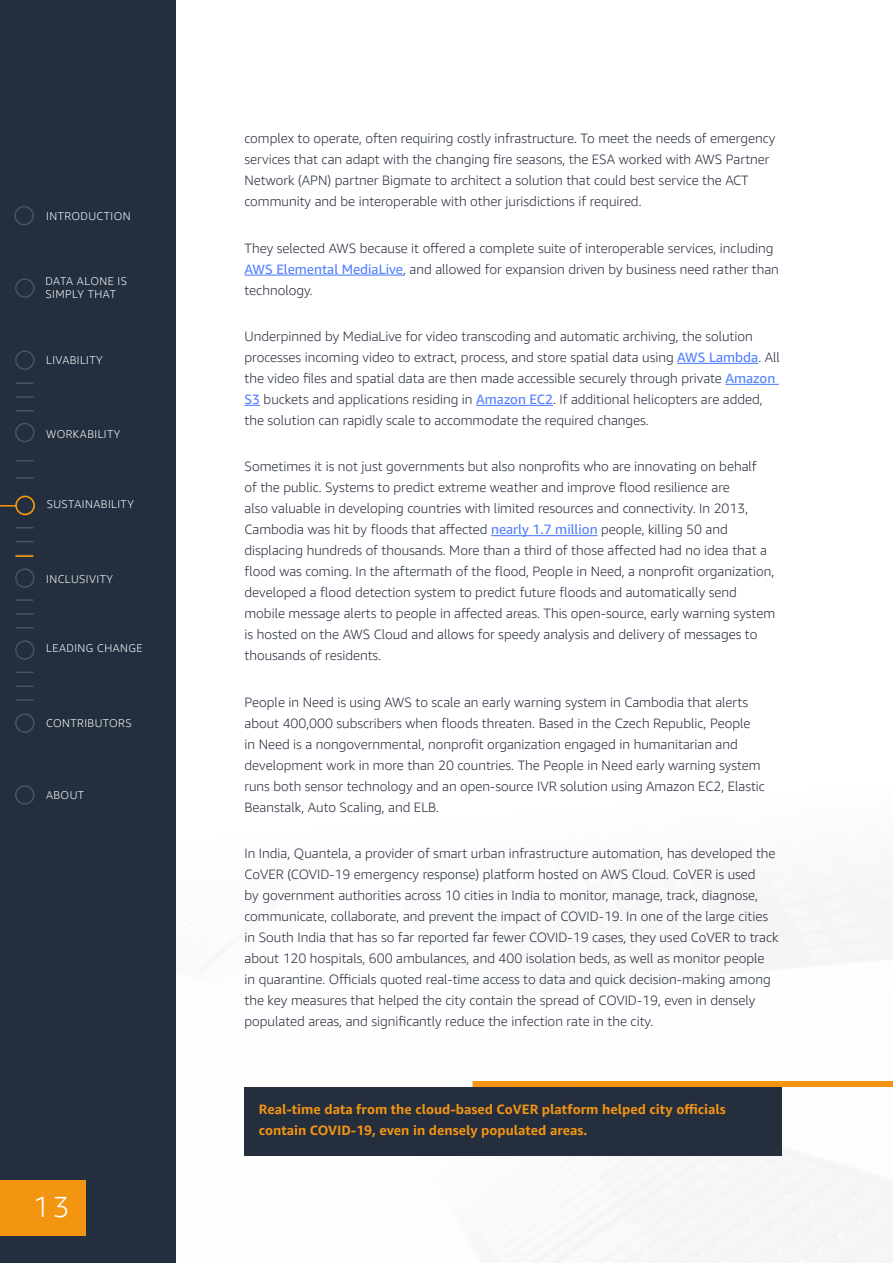
<style>
.page{position:relative;width:893px;height:1263px;background:#fff}
.page>*{position:absolute;margin:0;border:0;box-sizing:border-box;transform-origin:0 0}
.t1{font:300 29.1px "Amazon Ember";color:#fff}
.t2{font:300 13.5px/21px "Amazon Ember";color:#23293a}
.t3{font:700 13.5px/21px "Amazon Ember";color:#f49512}
.t4{font:300 11.25px/13.5px "Amazon Ember";letter-spacing:.04em;color:#fff}
.s1{font-weight:400;color:#527fff}
</style>
<div class="page">
<img style="left:244px;top:891px;width:649px;height:372px">
<div style="left:0;top:0;width:176px;height:1263px;background:#232f3e"></div>
<hr style="left:244px;top:275px;width:159px;height:1px;background:#527fff">
<hr style="left:677px;top:363px;width:81px;height:1px;background:#527fff">
<hr style="left:725px;top:384px;width:54px;height:1px;background:#527fff">
<svg style="left:244px;top:405px;width:16px;height:1px"></svg>
<hr style="left:476px;top:405px;width:77px;height:1px;background:#527fff">
<hr style="left:491px;top:535px;width:107px;height:1px;background:#527fff">
<div style="left:244px;top:1087px;width:538px;height:68px;background:#242e3d"></div>
<div style="left:472px;top:1081px;width:421px;height:6px;background:#f49512"></div>
<div style="left:0;top:1180px;width:86px;height:55px;background:#f49512"></div>
<div style="left:15px;top:713px;width:20px;height:20px;border:2px solid #f0f1f1;border-radius:50%"></div>
<div style="left:15px;top:278px;width:20px;height:20px;border:2px solid #f0f1f1;border-radius:50%"></div>
<div style="left:14px;top:206px;width:20px;height:19px;border:2px solid #f0f1f1;border-radius:50%"></div>
<div style="left:15px;top:785px;width:19px;height:20px;border:2px solid #f0f1f1;border-radius:50%"></div>
<svg style="left:16px;top:396px;width:17px;height:2px"></svg>
<div style="left:15px;top:350px;width:20px;height:20px;border:2px solid #f0f1f1;border-radius:50%"></div>
<svg style="left:16px;top:382px;width:17px;height:2px"></svg>
<svg style="left:16px;top:410px;width:17px;height:2px"></svg>
<div style="left:15px;top:495px;width:20px;height:20px;border:2px solid #f0f1f1;border-radius:50%"></div>
<svg style="left:16px;top:541px;width:17px;height:1px"></svg>
<svg style="left:16px;top:527px;width:17px;height:1px"></svg>
<svg style="left:16px;top:613px;width:17px;height:2px"></svg>
<div style="left:15px;top:568px;width:20px;height:20px;border:2px solid #f0f1f1;border-radius:50%"></div>
<svg style="left:16px;top:599px;width:17px;height:2px"></svg>
<svg style="left:16px;top:627px;width:17px;height:1px"></svg>
<div style="left:15px;top:640px;width:20px;height:20px;border:2px solid #f0f1f1;border-radius:50%"></div>
<svg style="left:16px;top:685px;width:17px;height:2px"></svg>
<svg style="left:16px;top:672px;width:17px;height:1px"></svg>
<svg style="left:16px;top:699px;width:17px;height:2px"></svg>
<div style="left:15px;top:423px;width:20px;height:19px;border:2px solid #f0f1f1;border-radius:50%"></div>
<svg style="left:16px;top:460px;width:17px;height:2px"></svg>
<svg style="left:16px;top:477px;width:17px;height:2px"></svg>
<div style="left:15px;top:496px;width:20px;height:19px;border:2px solid #f90;border-radius:50%"></div>
<svg style="left:0;top:505px;width:16px;height:1px"></svg>
<svg style="left:15px;top:555px;width:18px;height:2px"></svg>
<p class="t4" style="left:46px;top:209px;width:86px">INTRODUCTION</p>
<p class="t4" style="left:46px;top:274px;width:83px">DATA ALONE IS<br>SIMPLY THAT</p>
<p class="t4" style="left:46px;top:353px;width:58px">LIVABILITY</p>
<p class="t4" style="left:46px;top:427px;width:76px">WORKABILITY</p>
<p class="t4" style="left:47px;top:497px;width:89px">SUSTAINABILITY</p>
<p class="t4" style="left:46px;top:572px;width:68px">INCLUSIVITY</p>
<p class="t4" style="left:46px;top:642px;width:98px">LEADING CHANGE</p>
<p class="t4" style="left:46px;top:716px;width:87px">CONTRIBUTORS</p>
<p class="t4" style="left:46px;top:788px;width:40px">ABOUT</p>
<h1 class="t1" style="left:32px;top:1188px;width:39px">13</h1>
<p class="t2" style="left:244px;top:128px;width:532px">complex to operate, often requiring costly infrastructure. To meet the needs of emergency services that can adapt with the changing fire seasons, the ESA worked with AWS Partner Network (APN) partner Bigmate to architect a solution that could best service the ACT community and be interoperable with other jurisdictions if required.</p>
<p class="t2" style="left:244px;top:237px;width:536px">They selected AWS because it offered a complete suite of interoperable services, including<br><span class="s1">AWS Elemental MediaLive</span>, and allowed for expansion driven by business need rather than technology.</p>
<p class="t2" style="left:244px;top:326px;width:537px">Underpinned by MediaLive for video transcoding and automatic archiving, the solution processes incoming video to extract, process, and store spatial data using <span class="s1">AWS Lambda</span>. All the video files and spatial data are then made accessible securely through private <span class="s1">Amazon S3</span> buckets and applications residing in <span class="s1">Amazon EC2</span>. If additional helicopters are added, the solution can rapidly scale to accommodate the required changes.</p>
<p class="t2" style="left:244px;top:456px;width:532px">Sometimes it is not just governments but also nonprofits who are innovating on behalf<br>of the public. Systems to predict extreme weather and improve flood resilience are<br>also valuable in developing countries with limited resources and connectivity. In 2013, Cambodia was hit by floods that affected <span class="s1">nearly 1.7 million</span> people, killing 50 and displacing hundreds of thousands. More than a third of those affected had no idea that a flood was coming. In the aftermath of the flood, People in Need, a nonprofit organization, developed a flood detection system to predict future floods and automatically send mobile message alerts to people in affected areas. This open-source, early warning system is hosted on the AWS Cloud and allows for speedy analysis and delivery of messages to thousands of residents.</p>
<p class="t2" style="left:244px;top:691px;width:522px">People in Need is using AWS to scale an early warning system in Cambodia that alerts about 400,000 subscribers when floods threaten. Based in the Czech Republic, People<br>in Need is a nongovernmental, nonprofit organization engaged in humanitarian and development work in more than 20 countries. The People in Need early warning system runs both sensor technology and an open-source IVR solution using Amazon EC2, Elastic Beanstalk, Auto Scaling, and ELB.</p>
<p class="t2" style="left:244px;top:843px;width:536px">In India, Quantela, a provider of smart urban infrastructure automation, has developed the CoVER (COVID-19 emergency response) platform hosted on AWS Cloud. CoVER is used<br>by government authorities across 10 cities in India to monitor, manage, track, diagnose, communicate, collaborate, and prevent the impact of COVID-19. In one of the large cities in South India that has so far reported far fewer COVID-19 cases, they used CoVER to track about 120 hospitals, 600 ambulances, and 400 isolation beds, as well as monitor people<br>in quarantine. Officials quoted real-time access to data and quick decision-making among the key measures that helped the city contain the spread of COVID-19, even in densely populated areas, and significantly reduce the infection rate in the city.</p>
<p class="t3" style="left:259px;top:1099px;width:468px">Real-time data from the cloud-based CoVER platform helped city officials contain COVID-19, even in densely populated areas.</p>
</div>
